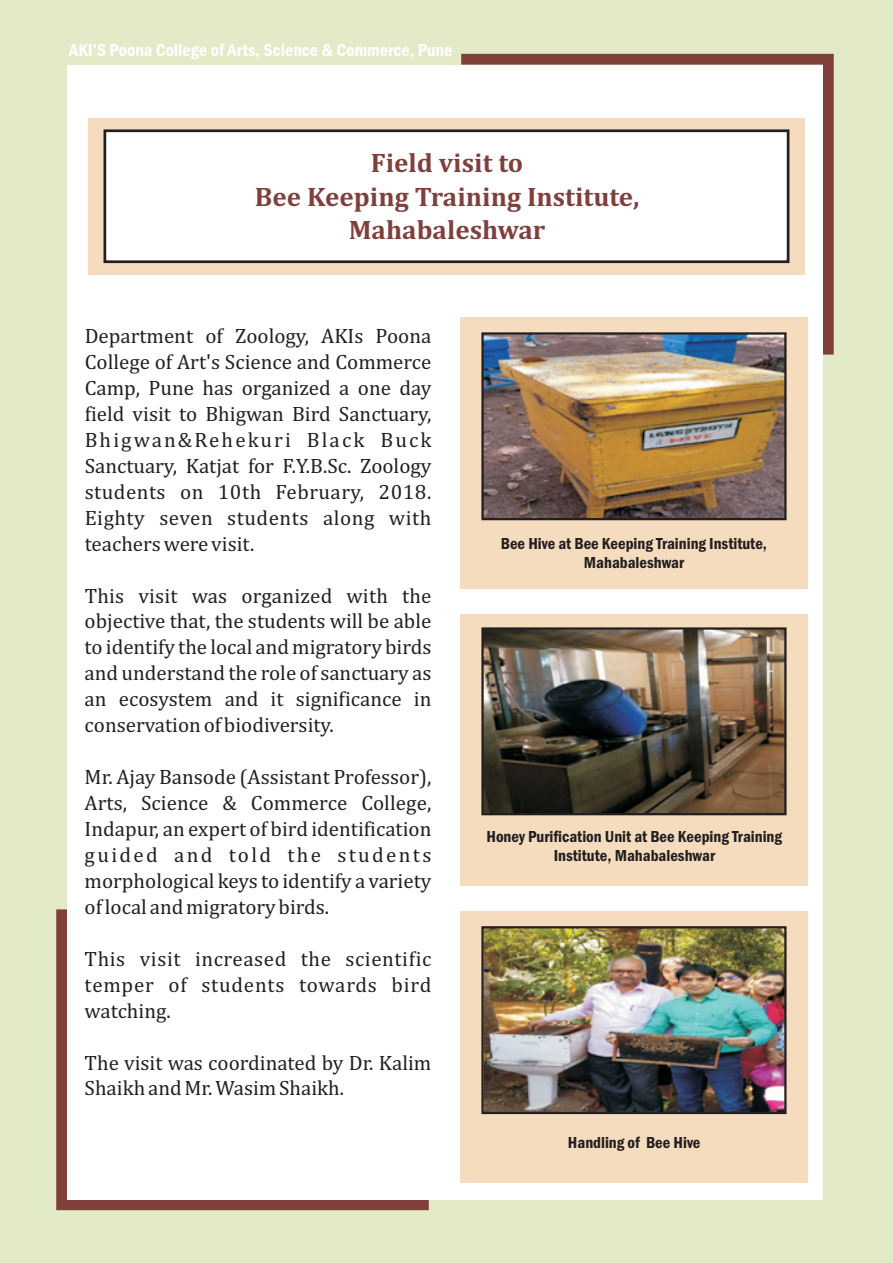
<style>
.page{position:relative;width:893px;height:1263px;background:#e3eac7}
.page>*{position:absolute;margin:0;border:0;box-sizing:border-box;transform-origin:0 0}
.t1{font:700 27px/33.3px "Cambria";color:#7f403c;text-align:center}
.t2{font:21px/26px "Cambria";color:#231f20;text-align:justify}
.t3{font:600 condensed 18px "Franklin Gothic";color:#fff}
.t4{font:600 condensed 16.5px/18.8px "Franklin Gothic";color:#231f20;text-align:center}
</style>
<div class="page">
<svg style="left:461px;top:54px;width:373px;height:301px;background:#814440"></svg>
<svg style="left:56px;top:909px;width:373px;height:301px;background:#864b47"></svg>
<div style="left:67px;top:65px;width:756px;height:1134px;background:#fff"></div>
<div style="left:88px;top:118px;width:717px;height:156px;background:#f5dcbe"></div>
<svg style="left:103px;top:129px;width:687px;height:135px;background:#f4f3f3"></svg>
<div style="left:460px;top:910px;width:348px;height:272px;background:#f5dcbe"></div>
<img style="left:484px;top:929px;width:299px;height:182px">
<div style="left:481px;top:926px;width:305px;height:188px;border:2px solid #231f20"></div>
<div style="left:460px;top:317px;width:348px;height:272px;background:#f5dcbe"></div>
<img style="left:484px;top:335px;width:299px;height:182px">
<div style="left:481px;top:332px;width:305px;height:188px;border:2px solid #231f20"></div>
<div style="left:460px;top:614px;width:348px;height:272px;background:#f5dcbe"></div>
<img style="left:484px;top:630px;width:299px;height:182px">
<div style="left:481px;top:627px;width:305px;height:188px;border:2px solid #231f20"></div>
<p class="t3" style="left:69px;top:44px;width:385px">AKI’S Poona College of Arts, Science &amp; Commerce, Pune</p>
<p class="t1" style="left:255px;top:148px;width:386px">Field visit to<br>Bee Keeping Training Institute,<br>Mahabaleshwar</p>
<p class="t2" style="left:85px;top:324px;width:348px">Department of Zoology, AKIs Poona College of Art's Science and Commerce Camp, Pune has organized a one day field visit to Bhigwan Bird Sanctuary, Bhigwan&amp;Rehekuri Black Buck Sanctuary, Katjat for F.Y.B.Sc. Zoology students on 10th February, 2018.<br>Eighty seven students along with teachers were visit.</p>
<p class="t2" style="left:85px;top:584px;width:348px">This visit was organized with the objective that, the students will be able to identify the local and migratory birds and understand the role of sanctuary as an ecosystem and it significance in conservation of biodiversity.</p>
<p class="t2" style="left:85px;top:765px;width:348px">Mr. Ajay Bansode (Assistant Professor), Arts, Science &amp; Commerce College, Indapur, an expert of bird identification guided and told the students morphological keys to identify a variety of local and migratory birds.</p>
<p class="t2" style="left:85px;top:947px;width:348px">This visit increased the scientific temper of students towards bird watching.</p>
<p class="t2" style="left:85px;top:1051px;width:348px">The visit was coordinated by Dr. Kalim<br>Shaikh and Mr. Wasim Shaikh.</p>
<p class="t4" style="left:501px;top:535px;width:268px">Bee Hive at Bee Keeping Training Institute,<br>Mahabaleshwar</p>
<p class="t4" style="left:486px;top:829px;width:297px">Honey Purification Unit at Bee Keeping Training<br>Institute, Mahabaleshwar</p>
<p class="t4" style="left:568px;top:1135px;width:134px">Handling of Bee Hive</p>
</div>
